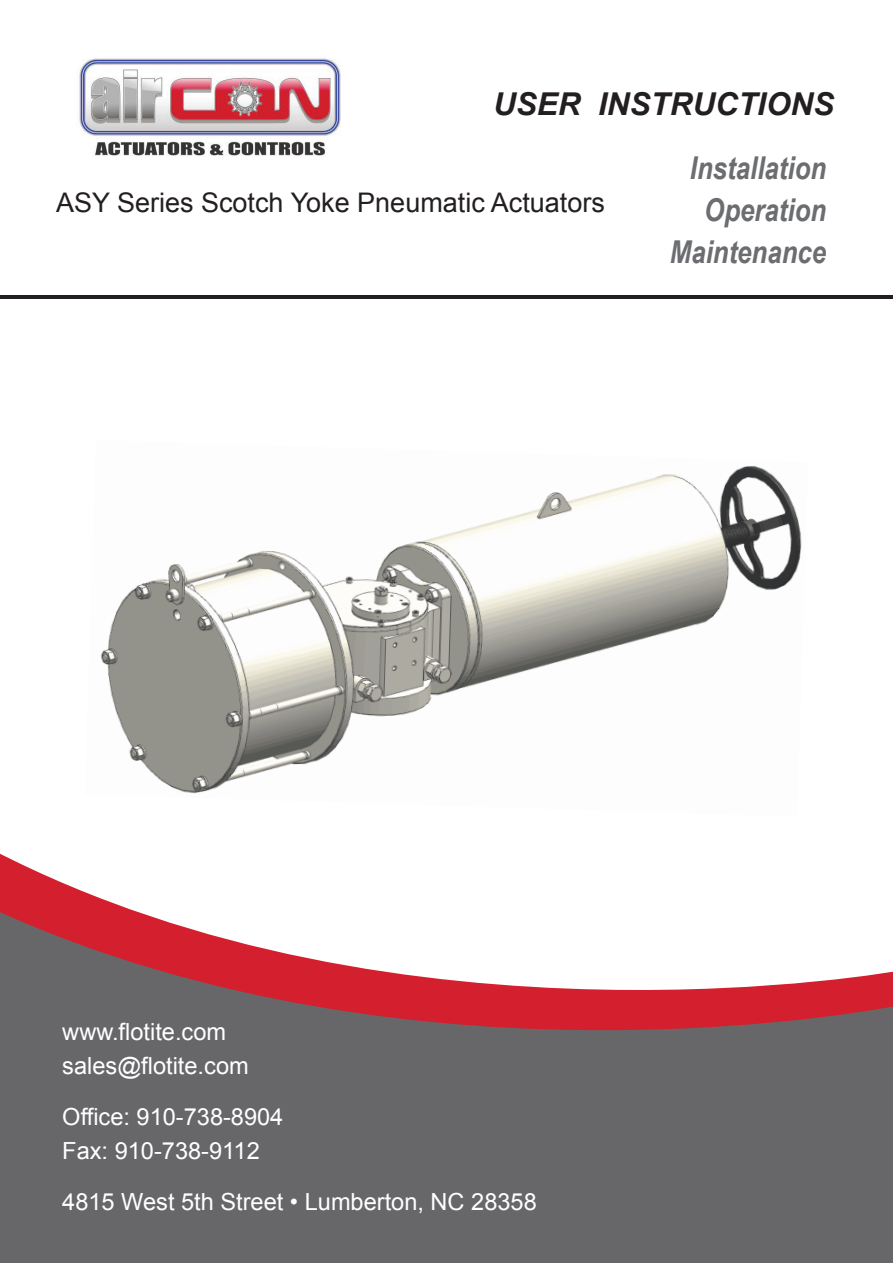
<style>
.page{position:relative;width:893px;height:1263px;background:#fff}
.page>*{position:absolute;margin:0;border:0;box-sizing:border-box;transform-origin:0 0}
.t1{font:italic 700 31.5px/42px "Arial Narrow";color:#6c6d70;text-align:right}
.t2{font:italic 700 31.5px "Arial";color:#231f20}
.t3{font:27px "Arial";color:#231f20}
.t4{font:23.55px/34.2px "Arial";color:#fff}
</style>
<div class="page">
<svg style="left:0;top:853px;width:129px;height:56px"></svg>
<svg style="left:0;top:909px;width:893px;height:354px;fill:#67676a"></svg>
<img style="left:100px;top:466px;width:702px;height:328px">
<hr style="left:0;top:296px;width:893px;height:2px;background:#231f20">
<img style="left:76px;top:58px;width:265px;height:98px">
<h1 class="t2" style="left:493px;top:84px;width:343px">USER INSTRUCTIONS</h1>
<p class="t3" style="left:56px;top:185px;width:550px">ASY Series Scotch Yoke Pneumatic Actuators</p>
<h1 class="t1" style="left:670px;top:146px;width:158px">Installation<br>Operation<br>Maintenance</h1>
<p class="t4" style="left:62px;top:1015px;width:188px">www.flotite.com sales@flotite.com</p>
<p class="t4" style="left:62px;top:1100px;width:223px">Office: 910-738-8904<br>Fax: 910-738-9112</p>
<p class="t4" style="left:62px;top:1185px;width:476px">4815 West 5th Street • Lumberton, NC 28358</p>
</div>
